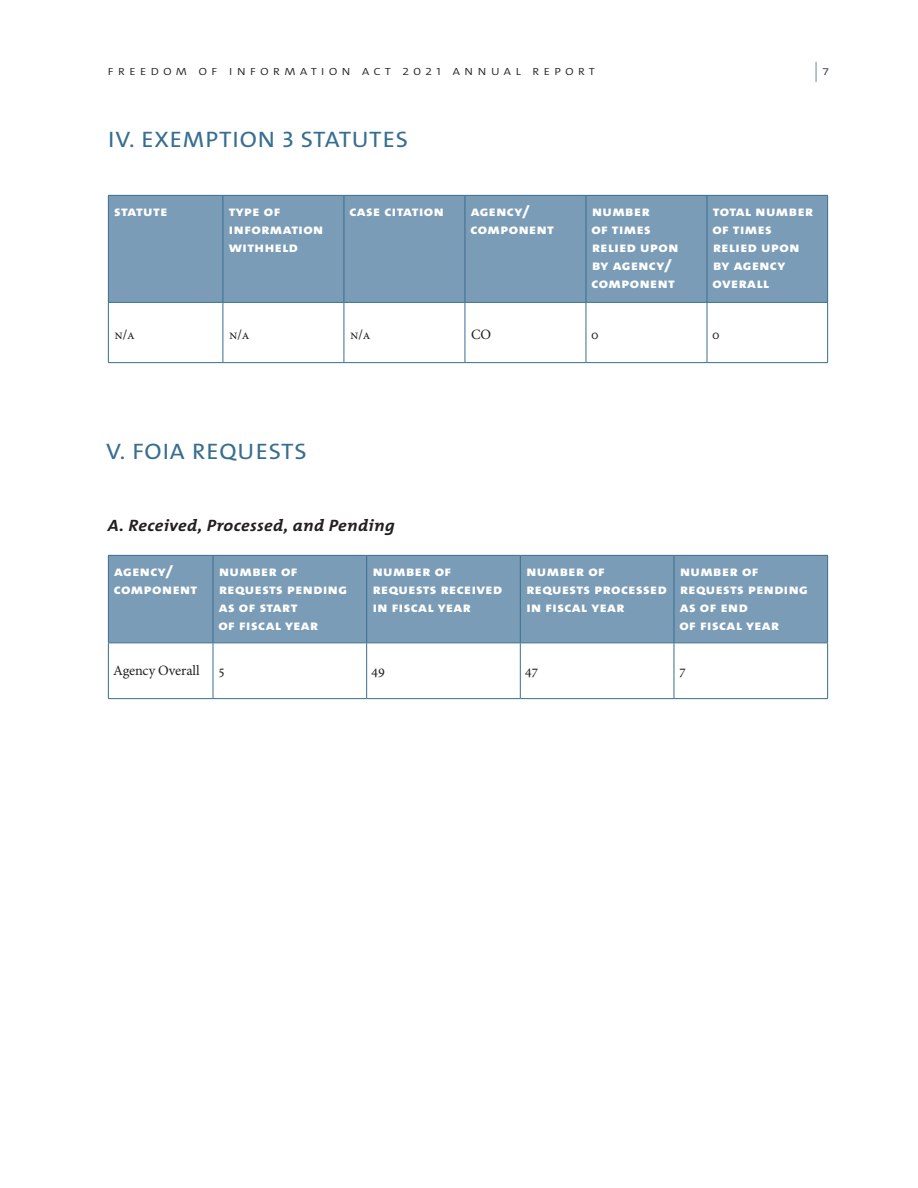
<style>
.page{position:relative;width:918px;height:1188px;background:#fff}
.page>*{position:absolute;margin:0;border:0;box-sizing:border-box;transform-origin:0 0}
.t1{font:22.5px "The Mix Os F";letter-spacing:.04em;color:#386e8f;scale:1.08 1}
.t2{font:300 20.25px "The Sans C4 s";color:#386e8f;scale:.72 1}
.t3{font:italic 700 16.5px "The Mix Os F";letter-spacing:.02em;color:#231f20;scale:1.08 1}
.t4{font:800 14.25px/18px "The Mix Os F";letter-spacing:.03em;color:#fff;scale:1.07 1}
.t5{font:14.25px "Minion Pro";letter-spacing:-.01em;color:#231f20}
.t6{font:14.25px "Minion SC";color:#231f20}
.t7{font:300 13.5px "The Sans C4 s";letter-spacing:.27em;color:#231f20;scale:1.08 1}
.s1{font-size:12.75px;color:#231f20}
</style>
<div class="page">
<div style="left:109px;top:196px;width:718px;height:106px;background:#7b9cb7"></div>
<div style="left:586px;top:195px;width:121px;height:107px;background:#7b9cb7"></div>
<svg style="left:222px;top:303px;width:364px;height:59px"></svg>
<hr style="left:108px;top:195px;width:115px;height:1px;background:#386e8f">
<hr style="left:223px;top:195px;width:121px;height:1px;background:#386e8f">
<hr style="left:344px;top:195px;width:121px;height:1px;background:#386e8f">
<hr style="left:465px;top:195px;width:121px;height:1px;background:#386e8f">
<hr style="left:586px;top:195px;width:121px;height:1px;background:#386e8f">
<hr style="left:707px;top:195px;width:121px;height:1px;background:#386e8f">
<hr style="left:108px;top:303px;width:1px;height:59px;background:#386e8f">
<hr style="left:223px;top:303px;width:1px;height:59px;background:#386e8f">
<hr style="left:344px;top:303px;width:1px;height:59px;background:#386e8f">
<hr style="left:465px;top:303px;width:1px;height:59px;background:#386e8f">
<hr style="left:586px;top:303px;width:1px;height:59px;background:#386e8f">
<hr style="left:707px;top:303px;width:1px;height:59px;background:#386e8f">
<hr style="left:827px;top:303px;width:1px;height:59px;background:#386e8f">
<hr style="left:108px;top:362px;width:115px;height:1px;background:#386e8f">
<hr style="left:223px;top:362px;width:121px;height:1px;background:#386e8f">
<hr style="left:344px;top:362px;width:121px;height:1px;background:#386e8f">
<hr style="left:465px;top:362px;width:121px;height:1px;background:#386e8f">
<hr style="left:586px;top:362px;width:121px;height:1px;background:#386e8f">
<hr style="left:707px;top:362px;width:121px;height:1px;background:#386e8f">
<hr style="left:108px;top:196px;width:1px;height:106px;background:#386e8f">
<hr style="left:223px;top:196px;width:1px;height:106px;background:#386e8f">
<hr style="left:344px;top:196px;width:1px;height:106px;background:#386e8f">
<hr style="left:465px;top:196px;width:1px;height:106px;background:#386e8f">
<hr style="left:586px;top:196px;width:1px;height:106px;background:#386e8f">
<hr style="left:707px;top:196px;width:1px;height:106px;background:#386e8f">
<hr style="left:827px;top:196px;width:1px;height:106px;background:#386e8f">
<hr style="left:108px;top:302px;width:115px;height:1px;background:#386e8f">
<hr style="left:223px;top:302px;width:121px;height:1px;background:#386e8f">
<hr style="left:344px;top:302px;width:121px;height:1px;background:#386e8f">
<hr style="left:465px;top:302px;width:121px;height:1px;background:#386e8f">
<hr style="left:586px;top:302px;width:121px;height:1px;background:#386e8f">
<hr style="left:707px;top:302px;width:121px;height:1px;background:#386e8f">
<div style="left:109px;top:556px;width:718px;height:86px;background:#7b9cb7"></div>
<svg style="left:109px;top:643px;width:718px;height:55px"></svg>
<hr style="left:108px;top:555px;width:105px;height:1px;background:#386e8f">
<hr style="left:108px;top:556px;width:1px;height:86px;background:#386e8f">
<hr style="left:213px;top:555px;width:154px;height:1px;background:#386e8f">
<hr style="left:213px;top:556px;width:1px;height:86px;background:#386e8f">
<hr style="left:367px;top:555px;width:153px;height:1px;background:#386e8f">
<hr style="left:366px;top:556px;width:1px;height:86px;background:#386e8f">
<hr style="left:520px;top:555px;width:154px;height:1px;background:#386e8f">
<hr style="left:520px;top:556px;width:1px;height:86px;background:#386e8f">
<hr style="left:674px;top:555px;width:154px;height:1px;background:#386e8f">
<hr style="left:674px;top:556px;width:1px;height:86px;background:#386e8f">
<hr style="left:827px;top:556px;width:1px;height:86px;background:#386e8f">
<hr style="left:108px;top:642px;width:105px;height:1px;background:#386e8f">
<hr style="left:108px;top:643px;width:1px;height:55px;background:#386e8f">
<hr style="left:213px;top:642px;width:154px;height:1px;background:#386e8f">
<hr style="left:213px;top:643px;width:1px;height:55px;background:#386e8f">
<hr style="left:367px;top:642px;width:153px;height:1px;background:#386e8f">
<hr style="left:366px;top:643px;width:1px;height:55px;background:#386e8f">
<hr style="left:520px;top:642px;width:154px;height:1px;background:#386e8f">
<hr style="left:520px;top:643px;width:1px;height:55px;background:#386e8f">
<hr style="left:674px;top:642px;width:154px;height:1px;background:#386e8f">
<hr style="left:674px;top:643px;width:1px;height:55px;background:#386e8f">
<hr style="left:827px;top:643px;width:1px;height:55px;background:#386e8f">
<hr style="left:108px;top:698px;width:105px;height:1px;background:#386e8f">
<hr style="left:213px;top:698px;width:154px;height:1px;background:#386e8f">
<hr style="left:367px;top:698px;width:153px;height:1px;background:#386e8f">
<hr style="left:520px;top:698px;width:154px;height:1px;background:#386e8f">
<hr style="left:674px;top:698px;width:154px;height:1px;background:#386e8f">
<p class="t7" style="left:108px;top:62px;width:453px">freedom of information act 2021 annual report</p>
<h2 class="t2" style="left:814px;top:57px;width:22px">| <span class="s1">7</span></h2>
<h1 class="t1" style="left:108px;top:125px;width:279px">IV. EXEMPTION 3 STATUTES</h1>
<p class="t4" style="left:114px;top:202px;width:51px">statute</p>
<p class="t4" style="left:229px;top:202px;width:90px">type of information withheld</p>
<p class="t4" style="left:349px;top:202px;width:90px">case citation</p>
<p class="t4" style="left:470px;top:202px;width:80px">agency/ component</p>
<p class="t4" style="left:591px;top:202px;width:83px">number<br>of times relied upon by agency/ component</p>
<p class="t4" style="left:712px;top:202px;width:96px">total number of times relied upon by agency overall</p>
<p class="t6" style="left:115px;top:327px;width:22px">n/a</p>
<p class="t6" style="left:229px;top:327px;width:22px">n/a</p>
<p class="t6" style="left:350px;top:327px;width:22px">n/a</p>
<p class="t5" style="left:471px;top:325px;width:22px">CO</p>
<p class="t5" style="left:591px;top:325px;width:9px">0</p>
<p class="t5" style="left:712px;top:325px;width:9px">0</p>
<h1 class="t1" style="left:106px;top:437px;width:187px">V. FOIA REQUESTS</h1>
<p class="t3" style="left:108px;top:515px;width:267px">A. Received, Processed, and Pending</p>
<p class="t4" style="left:114px;top:562px;width:80px">agency/ component</p>
<p class="t4" style="left:218px;top:562px;width:122px">number of requests pending as of start<br>of fiscal year</p>
<p class="t4" style="left:373px;top:562px;width:122px">number of requests received in fiscal year</p>
<p class="t4" style="left:526px;top:562px;width:133px">number of requests processed in fiscal year</p>
<p class="t4" style="left:679px;top:562px;width:122px">number of requests pending as of end<br>of fiscal year</p>
<p class="t5" style="left:113px;top:661px;width:88px">Agency Overall</p>
<p class="t5" style="left:219px;top:661px;width:7px">5</p>
<p class="t5" style="left:371px;top:661px;width:15px">49</p>
<p class="t5" style="left:525px;top:661px;width:15px">47</p>
<p class="t5" style="left:679px;top:661px;width:8px">7</p>
</div>
